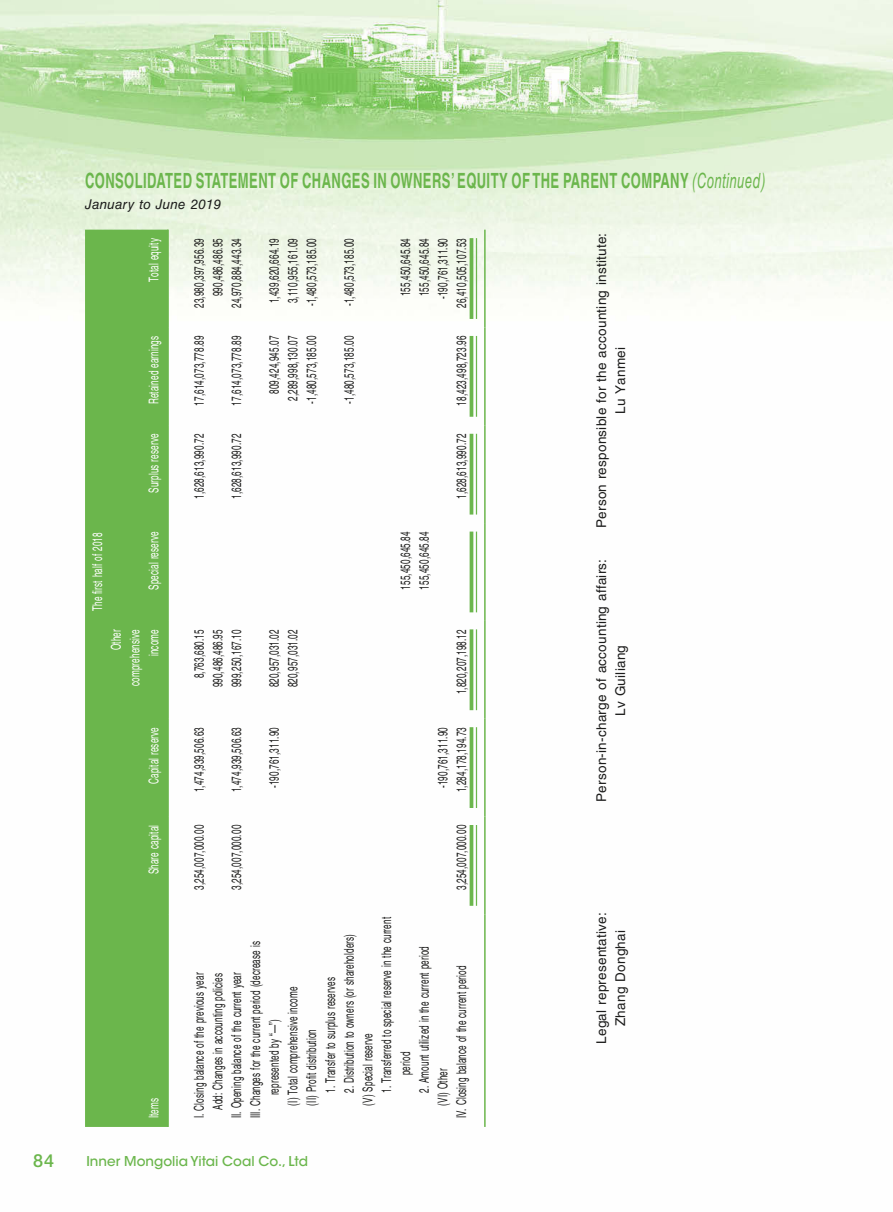
<style>
.page{position:relative;width:893px;height:1212px;background:#fff}
.page>*{position:absolute;margin:0;border:0;box-sizing:border-box;transform-origin:0 0}
.t1{font:700 21px "Helvetica LT Std";letter-spacing:.03em;color:#6bb64c;scale:.62 1}
.t2{font:500 18px "Helvetica Neue LT Std";color:#6bb64c}
.t3{font:13.5px/18.8px "Helvetica LT Std";letter-spacing:.015em;color:#1c1c1b;scale:.6 1}
.t4{font:13.5px/18.8px "Helvetica LT Std";letter-spacing:.015em;color:#1c1c1b;text-align:center}
.t5{font:13.5px/18.8px "Helvetica LT Std";letter-spacing:.015em;color:#fff;text-align:right;scale:.6 1}
.t6{font:500 13.5px "ITC Avant Garde Std";color:#6bb64c}
.t7{font:italic 13.5px "Helvetica LT Std";letter-spacing:.015em;color:#1c1c1b}
.s1{font-weight:400;font-style:italic}
</style>
<div class="page">
<img style="left:0;top:0;width:893px;height:906px">
<div style="left:85px;top:230px;width:82px;height:897px;background:#6bb64c"></div>
<hr style="left:167px;top:914px;width:2px;height:213px;background:#6bb64c">
<hr style="left:167px;top:816px;width:2px;height:98px;background:#6bb64c">
<hr style="left:167px;top:719px;width:2px;height:97px;background:#6bb64c">
<hr style="left:167px;top:621px;width:2px;height:98px;background:#6bb64c">
<hr style="left:167px;top:523px;width:2px;height:98px;background:#6bb64c">
<hr style="left:167px;top:425px;width:2px;height:98px;background:#6bb64c">
<hr style="left:167px;top:327px;width:2px;height:98px;background:#6bb64c">
<hr style="left:167px;top:230px;width:2px;height:97px;background:#6bb64c">
<hr style="left:470px;top:825px;width:3px;height:81px;background:#6bb64c">
<hr style="left:476px;top:825px;width:1px;height:81px;background:#6bb64c">
<hr style="left:470px;top:727px;width:3px;height:81px;background:#6bb64c">
<hr style="left:476px;top:727px;width:1px;height:81px;background:#6bb64c">
<hr style="left:470px;top:629px;width:3px;height:81px;background:#6bb64c">
<hr style="left:476px;top:629px;width:1px;height:81px;background:#6bb64c">
<hr style="left:470px;top:531px;width:3px;height:81px;background:#6bb64c">
<hr style="left:476px;top:531px;width:1px;height:81px;background:#6bb64c">
<hr style="left:470px;top:434px;width:3px;height:80px;background:#6bb64c">
<hr style="left:476px;top:434px;width:1px;height:80px;background:#6bb64c">
<hr style="left:470px;top:336px;width:3px;height:81px;background:#6bb64c">
<hr style="left:476px;top:336px;width:1px;height:81px;background:#6bb64c">
<hr style="left:470px;top:238px;width:3px;height:81px;background:#6bb64c">
<hr style="left:476px;top:238px;width:1px;height:81px;background:#6bb64c">
<hr style="left:484px;top:914px;width:2px;height:213px;background:#6bb64c">
<hr style="left:484px;top:816px;width:2px;height:98px;background:#6bb64c">
<hr style="left:484px;top:719px;width:2px;height:97px;background:#6bb64c">
<hr style="left:484px;top:621px;width:2px;height:98px;background:#6bb64c">
<hr style="left:484px;top:523px;width:2px;height:98px;background:#6bb64c">
<hr style="left:484px;top:425px;width:2px;height:98px;background:#6bb64c">
<hr style="left:484px;top:327px;width:2px;height:98px;background:#6bb64c">
<hr style="left:484px;top:230px;width:2px;height:97px;background:#6bb64c">
<h1 class="t1" style="left:85px;top:167px;width:1099px">CONSOLIDATED STATEMENT OF CHANGES IN OWNERS’ EQUITY OF THE PARENT COMPANY <span class="s1">(Continued)</span></h1>
<p class="t7" style="left:85px;top:196px;width:138px">January to June 2019</p>
<p class="t5" style="left:144px;top:282px;width:75px;rotate:-90deg">Total equity</p>
<p class="t5" style="left:144px;top:404px;width:115px;rotate:-90deg">Retained earnings</p>
<p class="t5" style="left:144px;top:493px;width:100px;rotate:-90deg">Surplus reserve</p>
<p class="t5" style="left:88px;top:611px;width:132px;rotate:-90deg">The first half of 2018</p>
<p class="t5" style="left:144px;top:590px;width:98px;rotate:-90deg">Special reserve</p>
<p class="t5" style="left:107px;top:686px;width:96px;rotate:-90deg">Other comprehensive income</p>
<p class="t5" style="left:144px;top:784px;width:96px;rotate:-90deg">Capital reserve</p>
<p class="t5" style="left:144px;top:874px;width:84px;rotate:-90deg">Share capital</p>
<p class="t5" style="left:144px;top:1118px;width:35px;rotate:-90deg">Items</p>
<p class="t3" style="left:227px;top:308px;width:118px;rotate:-90deg">24,970,884,443.34</p>
<p class="t3" style="left:208px;top:296px;width:98px;rotate:-90deg">990,486,486. 95</p>
<p class="t3" style="left:190px;top:308px;width:118px;rotate:-90deg">23,980,397,956.39</p>
<p class="t3" style="left:190px;top:406px;width:118px;rotate:-90deg">17,614,073,778.89</p>
<p class="t3" style="left:190px;top:499px;width:110px;rotate:-90deg">1,628,613,990.72</p>
<p class="t3" style="left:227px;top:406px;width:118px;rotate:-90deg">17,614,073,778.89</p>
<p class="t3" style="left:227px;top:499px;width:110px;rotate:-90deg">1,628,613,990.72</p>
<p class="t3" style="left:302px;top:306px;width:115px;rotate:-90deg">-1,480,573,185.00</p>
<p class="t3" style="left:283px;top:303px;width:110px;rotate:-90deg">3,110,955,161.09</p>
<p class="t3" style="left:265px;top:303px;width:110px;rotate:-90deg">1,439,620,664. 19</p>
<p class="t3" style="left:283px;top:401px;width:110px;rotate:-90deg">2,289,998,130.07</p>
<p class="t3" style="left:265px;top:394px;width:98px;rotate:-90deg">809,424,945. 07</p>
<p class="t3" style="left:302px;top:404px;width:115px;rotate:-90deg">-1,480,573,185.00</p>
<p class="t3" style="left:340px;top:306px;width:115px;rotate:-90deg">-1,480,573,185.00</p>
<p class="t3" style="left:340px;top:404px;width:115px;rotate:-90deg">-1,480,573,185.00</p>
<p class="t3" style="left:227px;top:687px;width:98px;rotate:-90deg">999,250,167. 10</p>
<p class="t3" style="left:208px;top:687px;width:98px;rotate:-90deg">990,486,486. 95</p>
<p class="t3" style="left:190px;top:678px;width:83px;rotate:-90deg">8,763,680. 15</p>
<p class="t3" style="left:190px;top:792px;width:110px;rotate:-90deg">1,474,939,506.63</p>
<p class="t3" style="left:190px;top:890px;width:110px;rotate:-90deg">3,254,007,000.00</p>
<p class="t3" style="left:227px;top:792px;width:110px;rotate:-90deg">1,474,939,506.63</p>
<p class="t3" style="left:227px;top:890px;width:110px;rotate:-90deg">3,254,007,000.00</p>
<p class="t3" style="left:283px;top:687px;width:98px;rotate:-90deg">820,957,031.02</p>
<p class="t3" style="left:265px;top:687px;width:98px;rotate:-90deg">820,957,031.02</p>
<p class="t3" style="left:265px;top:788px;width:103px;rotate:-90deg">-190,761,311.90</p>
<p class="t3" style="left:396px;top:296px;width:98px;rotate:-90deg">155,450,645.84</p>
<p class="t3" style="left:415px;top:296px;width:98px;rotate:-90deg">155,450,645.84</p>
<p class="t3" style="left:452px;top:308px;width:118px;rotate:-90deg">26,410,505,107.53</p>
<p class="t3" style="left:433px;top:299px;width:103px;rotate:-90deg">-190,761,311.90</p>
<p class="t3" style="left:452px;top:406px;width:118px;rotate:-90deg">18,423,498,723.96</p>
<p class="t3" style="left:396px;top:590px;width:98px;rotate:-90deg">155,450,645.84</p>
<p class="t3" style="left:415px;top:590px;width:98px;rotate:-90deg">155,450,645.84</p>
<p class="t3" style="left:452px;top:499px;width:110px;rotate:-90deg">1,628,613,990.72</p>
<p class="t3" style="left:452px;top:694px;width:110px;rotate:-90deg">1,820,207,198. 12</p>
<p class="t3" style="left:452px;top:792px;width:110px;rotate:-90deg">1,284,178,194.73</p>
<p class="t3" style="left:433px;top:788px;width:103px;rotate:-90deg">-190,761,311.90</p>
<p class="t3" style="left:452px;top:890px;width:110px;rotate:-90deg">3,254,007,000.00</p>
<p class="t3" style="left:377px;top:1075px;width:265px;text-indent:-18px;rotate:-90deg">1. Transferred to special reserve in the current period</p>
<p class="t3" style="left:340px;top:1093px;width:266px;rotate:-90deg">2. Distribution to owners (or shareholders)</p>
<p class="t3" style="left:246px;top:1095px;width:258px;text-indent:-23px;rotate:-90deg">III. Changes for the current period (decrease is represented by “—”)</p>
<p class="t3" style="left:415px;top:1093px;width:246px;rotate:-90deg">2. Amount utilized in the current period</p>
<p class="t3" style="left:452px;top:1118px;width:256px;rotate:-90deg">IV. Closing balance of the current period</p>
<p class="t3" style="left:227px;top:1118px;width:245px;rotate:-90deg">II. Opening balance of the current year</p>
<p class="t3" style="left:190px;top:1118px;width:244px;rotate:-90deg">I. Closing balance of the previous year</p>
<p class="t3" style="left:208px;top:1110px;width:230px;rotate:-90deg">Add: Changes in accounting policies</p>
<p class="t3" style="left:321px;top:1093px;width:194px;rotate:-90deg">1. Transfer to surplus reserves</p>
<p class="t3" style="left:283px;top:1106px;width:199px;rotate:-90deg">(I) Total comprehensive income</p>
<p class="t3" style="left:302px;top:1106px;width:129px;rotate:-90deg">(II) Profit distribution</p>
<p class="t3" style="left:358px;top:1106px;width:122px;rotate:-90deg">(V) Special reserve</p>
<p class="t3" style="left:433px;top:1106px;width:64px;rotate:-90deg">(VI) Other</p>
<h2 class="t2" style="left:33px;top:1150px;width:23px">84</h2>
<p class="t6" style="left:86px;top:1152px;width:223px">Inner Mongolia Yitai Coal Co., Ltd</p>
<p class="t4" style="left:592px;top:528px;width:297px;rotate:-90deg">Person responsible for the accounting institute:<br>Lu Yanmei</p>
<p class="t4" style="left:592px;top:802px;width:244px;rotate:-90deg">Person-in-charge of accounting affairs:<br>Lv Guiliang</p>
<p class="t4" style="left:592px;top:1044px;width:133px;rotate:-90deg">Legal representative:<br>Zhang Donghai</p>
</div>
